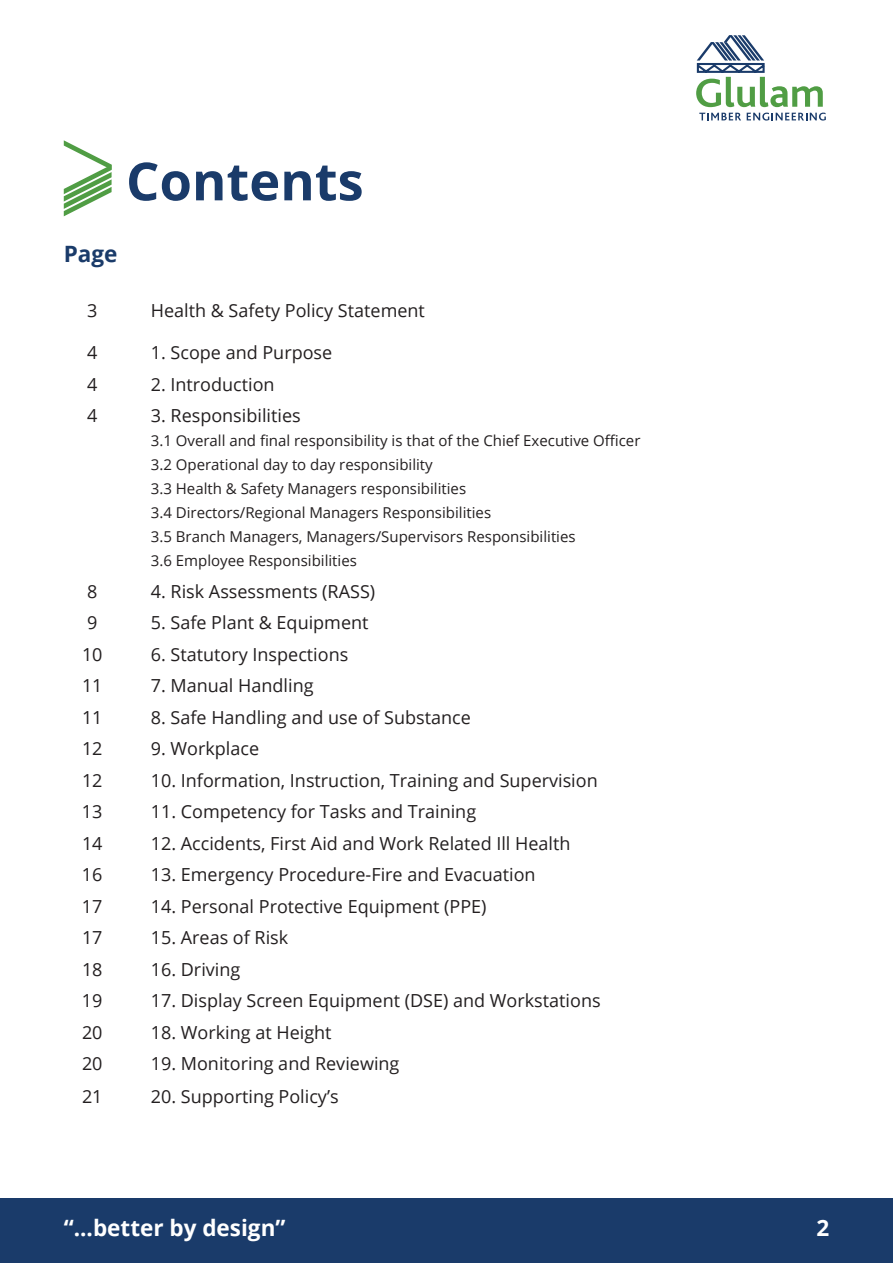
<style>
.page{position:relative;width:893px;height:1263px;background:#fff}
.page>*{position:absolute;margin:0;border:0;box-sizing:border-box;transform-origin:0 0}
.t1{font:700 52.5px "Open Sans";color:#1a3b6a}
.t2{font:700 22.5px "Open Sans";color:#fff}
.t3{font:700 22.5px "Open Sans";color:#1a3b6a}
.Contents_Black_Copy{font:18px "Open Sans";color:#231f20}
.Contents_1_1{font:15px "Open Sans";color:#231f20}
</style>
<div class="page">
<div style="left:0;top:1198px;width:893px;height:65px;background:#1a3b6a"></div>
<svg style="left:64px;top:140px;width:48px;height:76px"></svg>
<svg style="left:696px;top:35px;width:127px;height:72px"></svg>
<svg style="left:699px;top:113px;width:42px;height:7px"></svg>
<svg style="left:747px;top:113px;width:79px;height:8px"></svg>
<h1 class="t1" style="left:126px;top:144px;width:239px">Contents</h1>
<p class="t3" style="left:64px;top:238px;width:55px">Page</p>
<p class="Contents_Black_Copy" style="left:87px;top:298px;width:12px">3</p>
<p class="Contents_Black_Copy" style="left:151px;top:298px;width:276px">Health &amp; Safety Policy Statement</p>
<p class="Contents_Black_Copy" style="left:87px;top:340px;width:12px">4</p>
<p class="Contents_Black_Copy" style="left:151px;top:340px;width:183px">1. Scope and Purpose</p>
<p class="Contents_Black_Copy" style="left:87px;top:372px;width:12px">4</p>
<p class="Contents_Black_Copy" style="left:151px;top:372px;width:125px">2. Introduction</p>
<p class="Contents_Black_Copy" style="left:87px;top:403px;width:12px">4</p>
<p class="Contents_Black_Copy" style="left:151px;top:403px;width:151px">3. Responsibilities</p>
<p class="Contents_1_1" style="left:151px;top:430px;width:491px">3.1 Overall and final responsibility is that of the Chief Executive Officer</p>
<p class="Contents_1_1" style="left:151px;top:454px;width:283px">3.2 Operational day to day responsibility</p>
<p class="Contents_1_1" style="left:151px;top:478px;width:317px">3.3 Health &amp; Safety Managers responsibilities</p>
<p class="Contents_1_1" style="left:151px;top:502px;width:342px">3.4 Directors/Regional Managers Responsibilities</p>
<p class="Contents_1_1" style="left:151px;top:526px;width:426px">3.5 Branch Managers, Managers/Supervisors Responsibilities</p>
<p class="Contents_1_1" style="left:151px;top:550px;width:208px">3.6 Employee Responsibilities</p>
<p class="Contents_Black_Copy" style="left:87px;top:579px;width:12px">8</p>
<p class="Contents_Black_Copy" style="left:151px;top:579px;width:226px">4. Risk Assessments (RASS)</p>
<p class="Contents_Black_Copy" style="left:87px;top:610px;width:12px">9</p>
<p class="Contents_Black_Copy" style="left:151px;top:610px;width:219px">5. Safe Plant &amp; Equipment</p>
<p class="Contents_Black_Copy" style="left:82px;top:642px;width:22px">10</p>
<p class="Contents_Black_Copy" style="left:151px;top:642px;width:199px">6. Statutory Inspections</p>
<p class="Contents_Black_Copy" style="left:82px;top:673px;width:22px">11</p>
<p class="Contents_Black_Copy" style="left:151px;top:673px;width:164px">7. Manual Handling</p>
<p class="Contents_Black_Copy" style="left:82px;top:705px;width:22px">11</p>
<p class="Contents_Black_Copy" style="left:151px;top:705px;width:322px">8. Safe Handling and use of Substance</p>
<p class="Contents_Black_Copy" style="left:82px;top:736px;width:22px">12</p>
<p class="Contents_Black_Copy" style="left:151px;top:736px;width:110px">9. Workplace</p>
<p class="Contents_Black_Copy" style="left:82px;top:768px;width:22px">12</p>
<p class="Contents_Black_Copy" style="left:151px;top:768px;width:448px">10. Information, Instruction, Training and Supervision</p>
<p class="Contents_Black_Copy" style="left:82px;top:799px;width:22px">13</p>
<p class="Contents_Black_Copy" style="left:151px;top:799px;width:327px">11. Competency for Tasks and Training</p>
<p class="Contents_Black_Copy" style="left:82px;top:831px;width:22px">14</p>
<p class="Contents_Black_Copy" style="left:151px;top:831px;width:421px">12. Accidents, First Aid and Work Related Ill Health</p>
<p class="Contents_Black_Copy" style="left:82px;top:862px;width:22px">16</p>
<p class="Contents_Black_Copy" style="left:151px;top:862px;width:386px">13. Emergency Procedure-Fire and Evacuation</p>
<p class="Contents_Black_Copy" style="left:82px;top:894px;width:22px">17</p>
<p class="Contents_Black_Copy" style="left:151px;top:894px;width:337px">14. Personal Protective Equipment (PPE)</p>
<p class="Contents_Black_Copy" style="left:82px;top:925px;width:22px">17</p>
<p class="Contents_Black_Copy" style="left:151px;top:925px;width:139px">15. Areas of Risk</p>
<p class="Contents_Black_Copy" style="left:82px;top:957px;width:22px">18</p>
<p class="Contents_Black_Copy" style="left:151px;top:957px;width:91px">16. Driving</p>
<p class="Contents_Black_Copy" style="left:82px;top:988px;width:22px">19</p>
<p class="Contents_Black_Copy" style="left:151px;top:988px;width:451px">17. Display Screen Equipment (DSE) and Workstations</p>
<p class="Contents_Black_Copy" style="left:82px;top:1020px;width:22px">20</p>
<p class="Contents_Black_Copy" style="left:151px;top:1020px;width:182px">18. Working at Height</p>
<p class="Contents_Black_Copy" style="left:82px;top:1051px;width:22px">20</p>
<p class="Contents_Black_Copy" style="left:151px;top:1051px;width:250px">19. Monitoring and Reviewing</p>
<p class="Contents_Black_Copy" style="left:82px;top:1084px;width:22px">21</p>
<p class="Contents_Black_Copy" style="left:151px;top:1084px;width:189px">20. Supporting Policy’s</p>
<p class="t2" style="left:64px;top:1212px;width:223px">“...better by design”</p>
<p class="t2" style="left:816px;top:1212px;width:14px">2</p>
</div>
